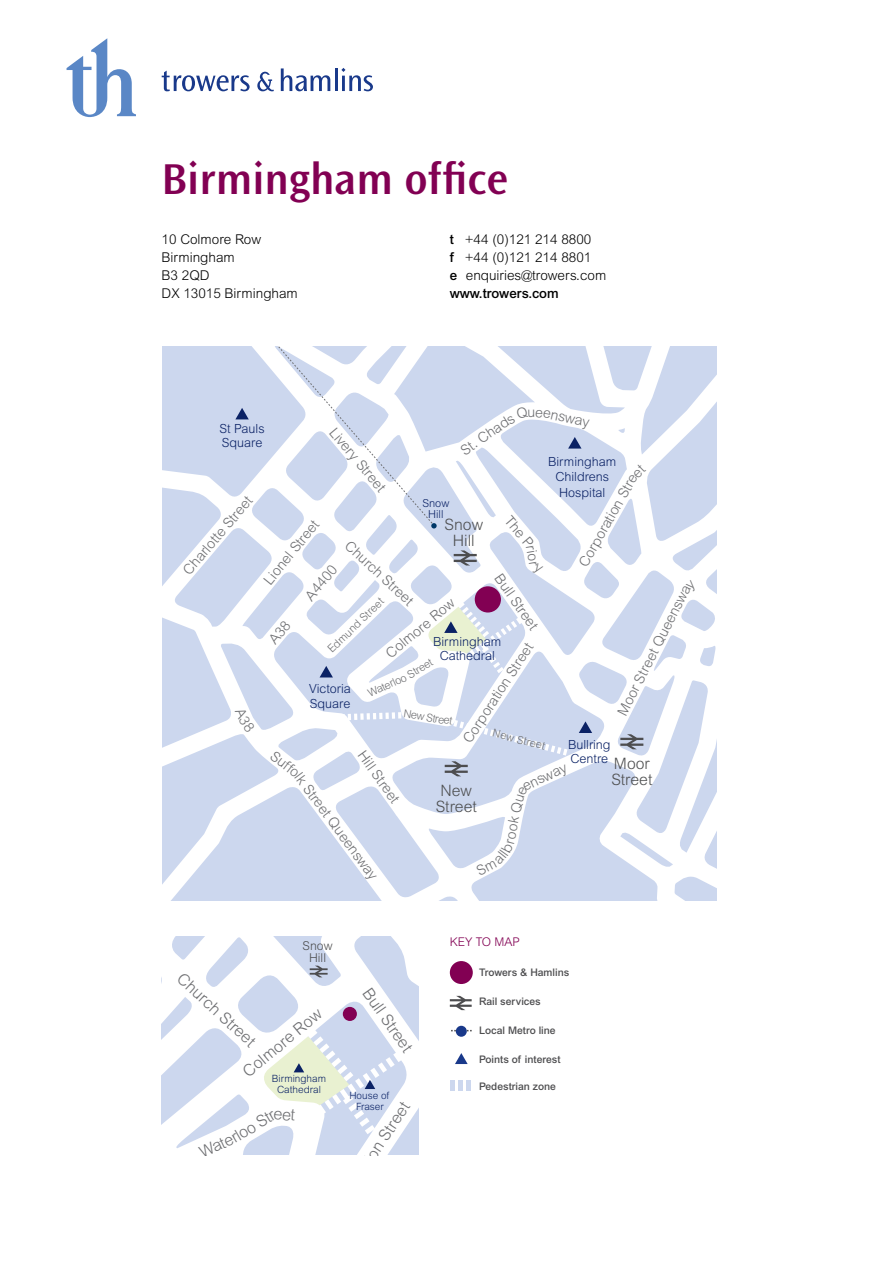
<style>
.page{position:relative;width:893px;height:1263px;background:#fff}
.page>*{position:absolute;margin:0;border:0;box-sizing:border-box;transform-origin:0 0}
.t1{font:600 45px "Ocean Sans Std";color:#820053}
.t2{font:300 16.2px "Arial MT Std";color:#6d6e71}
.t3{font:300 15.75px/15.8px "Arial MT Std";color:#4d4e4f;text-align:center}
.t4{font:300 14.1px "Arial MT Std";color:#6d6e71}
.t5{font:300 13.5px/18px "Arial MT Std";color:#000}
.t6{font:300 12.6px/14.1px "Arial MT Std";color:#0b2265}
.t7{font:300 12.3px/12.3px "Arial MT Std";color:#4d4e4f;text-align:center}
.t8{font:300 12px "Arial MT Std";color:#820053}
.t9{font:300 10.95px "Arial MT Std";color:#6d6e71}
.t10{font:300 10.95px/10.9px "Arial MT Std";color:#0b2265;text-align:center}
.t11{font:500 10.5px "Arial MT Std";color:#4d4d4f}
.t12{font:300 10.05px/11.2px "Arial MT Std";color:#0b2265;text-align:center}
.s1{font-weight:500}
</style>
<div class="page">
<svg style="left:162px;top:347px;width:554px;height:554px;fill:#ccd7ee"></svg>
<svg style="left:445px;top:761px;width:23px;height:15px"></svg>
<svg style="left:454px;top:550px;width:23px;height:15px"></svg>
<svg style="left:620px;top:734px;width:23px;height:15px"></svg>
<svg style="left:427px;top:607px;width:59px;height:48px"></svg>
<svg style="left:320px;top:666px;width:13px;height:11px"></svg>
<svg style="left:579px;top:721px;width:13px;height:12px"></svg>
<svg style="left:235px;top:408px;width:14px;height:11px"></svg>
<div style="left:475px;top:586px;width:26px;height:26px;background:#820053;border-radius:50%"></div>
<svg style="left:277px;top:347px;width:160px;height:181px"></svg>
<svg style="left:67px;top:38px;width:69px;height:79px"></svg>
<svg style="left:162px;top:71px;width:88px;height:20px"></svg>
<svg style="left:257px;top:71px;width:17px;height:20px"></svg>
<svg style="left:281px;top:68px;width:49px;height:23px"></svg>
<hr style="left:335px;top:68px;width:2px;height:23px;background:#19398a">
<svg style="left:341px;top:68px;width:32px;height:23px"></svg>
<svg style="left:172px;top:937px;width:247px;height:74px"></svg>
<svg style="left:310px;top:966px;width:18px;height:11px"></svg>
<div style="left:343px;top:1007px;width:14px;height:14px;background:#820053;border-radius:50%"></div>
<svg style="left:450px;top:996px;width:22px;height:14px"></svg>
<div style="left:450px;top:961px;width:23px;height:23px;background:#820053;border-radius:50%"></div>
<svg style="left:455px;top:1053px;width:13px;height:11px"></svg>
<div style="left:456px;top:1026px;width:11px;height:11px;background:#19398a;border-radius:50%"></div>
<hr style="left:451px;top:1080px;width:4px;height:11px;background:#ccd7ee">
<hr style="left:459px;top:1080px;width:4px;height:11px;background:#ccd7ee">
<div style="left:466px;top:1080px;width:5px;height:11px;background:#ccd7ee"></div>
<svg style="left:235px;top:707px;width:20px;height:26px"></svg>
<svg style="left:270px;top:750px;width:29px;height:28px"></svg>
<svg style="left:460px;top:406px;width:130px;height:50px"></svg>
<svg style="left:532px;top:563px;width:11px;height:12px"></svg>
<svg style="left:633px;top:464px;width:13px;height:14px"></svg>
<svg style="left:476px;top:765px;width:93px;height:111px"></svg>
<svg style="left:686px;top:580px;width:12px;height:12px"></svg>
<svg style="left:268px;top:620px;width:23px;height:25px"></svg>
<svg style="left:310px;top:794px;width:18px;height:19px"></svg>
<svg style="left:348px;top:756px;width:35px;height:31px"></svg>
<svg style="left:162px;top:1011px;width:257px;height:144px"></svg>
<h1 class="t1" style="left:162px;top:154px;width:348px">Birmingham office</h1>
<p class="t5" style="left:162px;top:230px;width:138px">10 Colmore Row<br>Birmingham<br>B3 2QD<br>DX 13015 Birmingham</p>
<p class="t5" style="left:450px;top:230px;width:158px"><span class="s1">t</span> +44 (0)121 214 8800<br><span class="s1">f</span> +44 (0)121 214 8801<br><span class="s1">e</span> enquiries@trowers.com <span class="s1">www.trowers.com</span></p>
<p class="t6" style="left:219px;top:421px;width:47px">St Pauls<br>Square</p>
<p class="t4" style="left:338px;top:424px;width:80px;rotate:50deg">Livery Street</p>
<p class="t6" style="left:548px;top:453px;width:70px;line-height:15.8px;text-align:center">Birmingham<br>Childrens<br>Hospital</p>
<p class="t4" style="left:576px;top:562px;width:106px;rotate:-61deg">Corporation Stre</p>
<p class="t4" style="left:180px;top:568px;width:100px;rotate:-50deg">Charlotte Street</p>
<p class="t10" style="left:422px;top:497px;width:28px">Snow<br>Hill</p>
<p class="t4" style="left:260px;top:577px;width:80px;rotate:-51deg">Lionel Street</p>
<p class="t4" style="left:514px;top:513px;width:37px;rotate:50deg">The P</p>
<p class="t3" style="left:445px;top:517px;width:40px">Snow<br>Hill</p>
<p class="t4" style="left:353px;top:537px;width:89px;rotate:43deg">Church Street</p>
<p class="t4" style="left:539px;top:544px;width:22px;rotate:80deg">rior</p>
<p class="t4" style="left:302px;top:593px;width:42px;rotate:-50deg">A4400</p>
<p class="t4" style="left:505px;top:570px;width:66px;rotate:55deg">Bull Street</p>
<p class="t4" style="left:614px;top:711px;width:146px;rotate:-63deg">Moor Street Queenswa</p>
<p class="t9" style="left:325px;top:646px;width:75px;rotate:-44deg">Edmund Street</p>
<p class="t4" style="left:383px;top:649px;width:86px;rotate:-40deg">Colmore Row</p>
<p class="t9" style="left:366px;top:688px;width:43px;rotate:-25deg">Waterloo</p>
<p class="t6" style="left:433px;top:635px;width:70px;text-align:center">Birmingham<br>Cathedral</p>
<p class="t4" style="left:460px;top:737px;width:117px;rotate:-57deg">Corporation Street</p>
<p class="t9" style="left:405px;top:670px;width:29px;rotate:-31deg">Street</p>
<p class="t6" style="left:309px;top:682px;width:43px">Victoria<br>Square</p>
<p class="t9" style="left:405px;top:707px;width:51px;rotate:9deg">New Street</p>
<p class="t9" style="left:494px;top:727px;width:55px;rotate:14deg">New Street</p>
<p class="t6" style="left:568px;top:737px;width:44px">Bullring<br>Centre</p>
<p class="t4" style="left:367px;top:748px;width:62px;rotate:54deg">Hill Street</p>
<p class="t3" style="left:611px;top:755px;width:43px;text-align:left">Moor<br>Street</p>
<p class="t4" style="left:304px;top:770px;width:131px;rotate:53deg">lk Street Queensway</p>
<p class="t3" style="left:436px;top:782px;width:43px">New<br>Street</p>
<p class="t7" style="left:303px;top:939px;width:31px">Snow<br>Hill</p>
<p class="t2" style="left:186px;top:969px;width:102px;rotate:43deg">Church Street</p>
<p class="t2" style="left:239px;top:1067px;width:99px;rotate:-40deg">Colmore Row</p>
<p class="t12" style="left:272px;top:1073px;width:56px">Birmingham<br>Cathedral</p>
<p class="t2" style="left:227px;top:1130px;width:50px;rotate:-31deg">rloo Str</p>
<p class="t2" style="left:197px;top:1145px;width:37px;rotate:-25deg">Wate</p>
<p class="t2" style="left:374px;top:984px;width:75px;rotate:55deg">Bull Street</p>
<p class="t12" style="left:349px;top:1089px;width:41px">House of<br>Fraser</p>
<p class="t8" style="left:450px;top:934px;width:71px">KEY TO MAP</p>
<p class="t11" style="left:479px;top:966px;width:92px">Trowers &amp; Hamlins</p>
<p class="t11" style="left:479px;top:996px;width:63px">Rail services</p>
<p class="t11" style="left:479px;top:1024px;width:78px">Local Metro line</p>
<p class="t11" style="left:479px;top:1053px;width:83px">Points of interest</p>
<p class="t11" style="left:479px;top:1080px;width:78px">Pedestrian zone</p>
</div>
